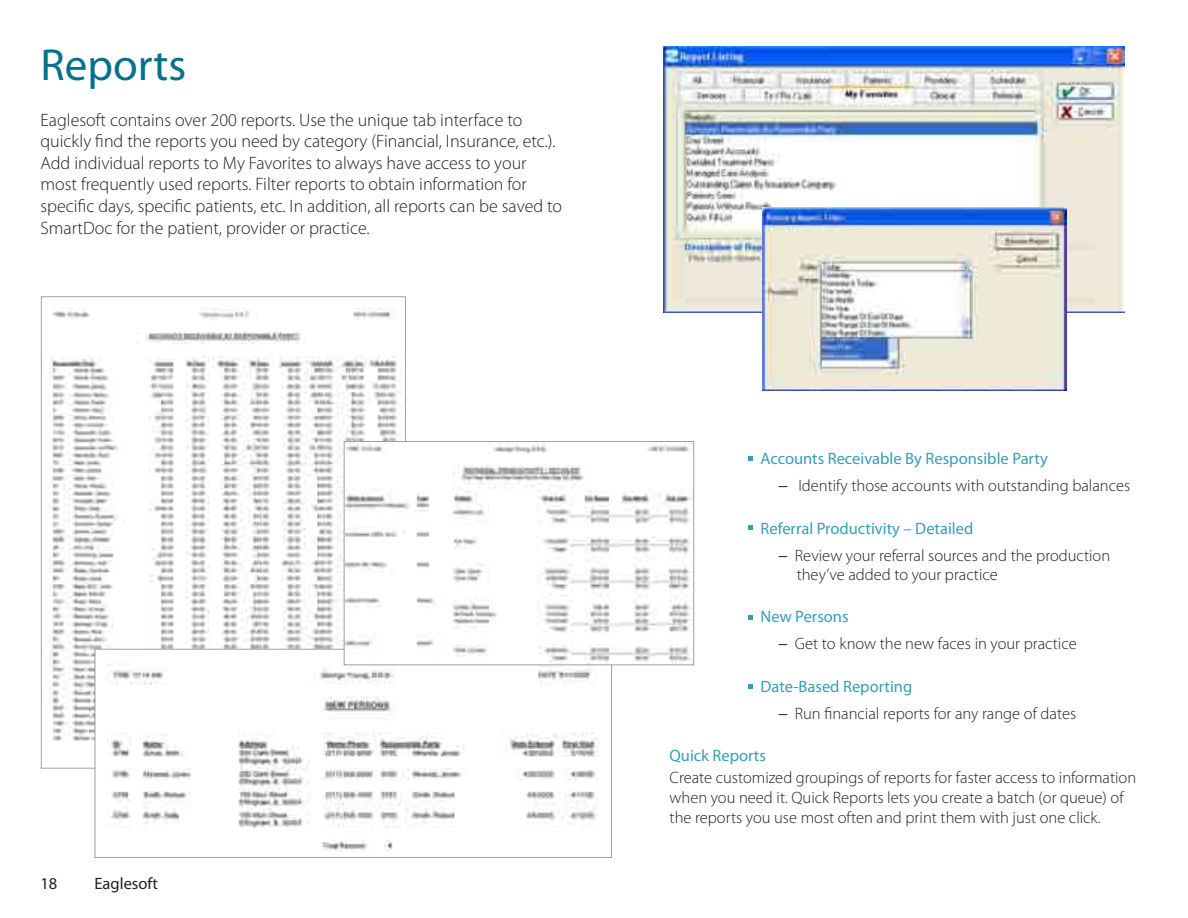
<style>
.page{position:relative;width:1188px;height:918px;background:#fff}
.page>*{position:absolute;margin:0;border:0;box-sizing:border-box;transform-origin:0 0}
.t1{font:45px "Myriad Pro";color:#00718e}
.t2{font:300 18px/21.6px "Myriad Pro";color:#231f20}
.t3{font:300 16.5px/27px "Myriad Pro";color:#231f20}
.t4{font:16.5px "Myriad Pro";color:#389db7}
.t5{font:16.5px "Myriad Pro";color:#231f20}
.s1{font-weight:400;color:#389db7}
.s2{font-weight:400}
</style>
<div class="page">
<svg style="left:41px;top:296px;width:365px;height:473px"></svg>
<svg style="left:95px;top:649px;width:517px;height:209px"></svg>
<svg style="left:344px;top:441px;width:350px;height:224px"></svg>
<img style="left:663px;top:46px;width:461px;height:267px">
<img style="left:763px;top:207px;width:304px;height:184px">
<svg style="left:748px;top:456px;width:5px;height:5px"></svg>
<svg style="left:748px;top:525px;width:5px;height:5px"></svg>
<svg style="left:748px;top:615px;width:5px;height:5px"></svg>
<svg style="left:748px;top:684px;width:5px;height:5px"></svg>
<h1 class="t1" style="left:40px;top:41px;width:147px">Reports</h1>
<p class="t2" style="left:40px;top:109px;width:523px">Eaglesoft contains over 200 reports. Use the unique tab interface to quickly find the reports you need by category (Financial, Insurance, etc.).<br>Add individual reports to My Favorites to always have access to your most frequently used reports. Filter reports to obtain information for specific days, specific patients, etc. In addition, all reports can be saved to SmartDoc for the patient, provider or practice.</p>
<p class="t5" style="left:40px;top:875px;width:18px">18</p>
<p class="t5" style="left:95px;top:875px;width:65px">Eaglesoft</p>
<p class="t3" style="left:778px;top:445px;width:354px;text-indent:-17px"><span class="s1">Accounts Receivable By Responsible Party<br></span><span class="s2">−</span> Identify those accounts with outstanding balances</p>
<p class="t3" style="left:778px;top:515px;width:334px;text-indent:-17px"><span class="s1">Referral Productivity – Detailed<br></span><span class="s2">−</span> Review your referral sources and the production</p>
<p class="t3" style="left:797px;top:561px;width:203px">they’ve added to your practice</p>
<p class="t3" style="left:778px;top:604px;width:300px;text-indent:-17px"><span class="s1">New Persons<br></span><span class="s2">−</span> Get to know the new faces in your practice</p>
<p class="t3" style="left:778px;top:673px;width:300px;text-indent:-17px"><span class="s1">Date-Based Reporting<br></span><span class="s2">−</span> Run financial reports for any range of dates</p>
<p class="t4" style="left:670px;top:746px;width:98px">Quick Reports</p>
<p class="t3" style="left:670px;top:768px;width:468px;line-height:19.8px">Create customized groupings of reports for faster access to information when you need it. Quick Reports lets you create a batch (or queue) of the reports you use most often and print them with just one click.</p>
</div>
